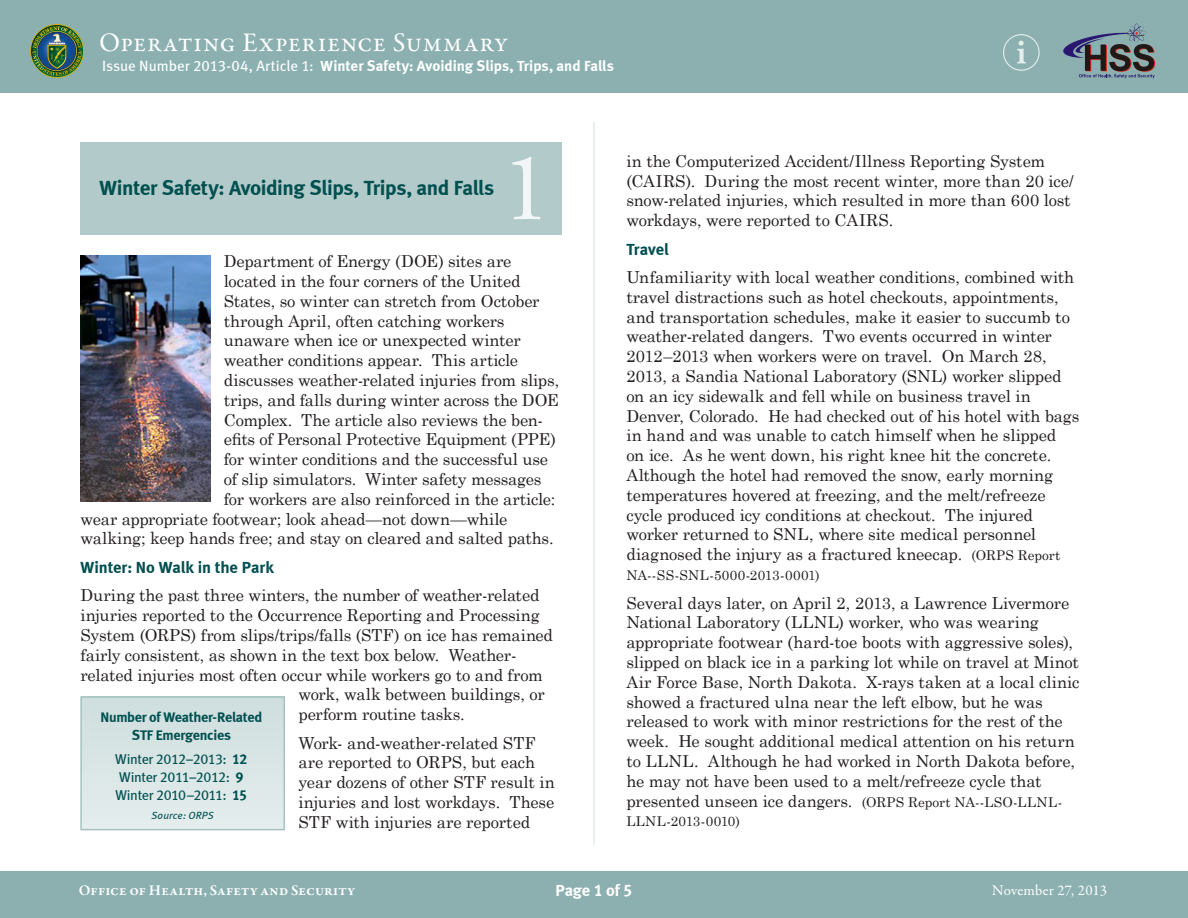
<style>
.page{position:relative;width:1188px;height:918px;background:#fff}
.page>*{position:absolute;margin:0;border:0;box-sizing:border-box;transform-origin:0 0}
.t1{font:27px "Garamond Premr Pro";letter-spacing:.04em;color:#fff}
.Event_heading_-_jn{font:21px "Meta Bold LF";letter-spacing:-.02em;color:#005050}
.Regular_Text_Left_Ju{font:16.5px/19.8px "Century Schoolbook";letter-spacing:-.01em;color:#231f20}
.Regular_Text_Left_Ju-2{font:16.5px "Meta Bold LF";letter-spacing:-.005em;color:#004e50}
.t2{font:16.5px "Meta Bold LF";letter-spacing:-.01em;color:#fff}
.Header_subheadline{font:15px "Meta Bold LF";color:#fff}
.t3{font:600 15px "Garamond Premr Pro";letter-spacing:.01em;color:#fff}
.t4{font:15px "Garamond Premr Pro";letter-spacing:.01em;color:#fff}
.Regular_Text_Bullets{font:14.25px/18px "Meta Book LF";letter-spacing:-.03em;color:#005050}
.Regular_Text_Bullets-2{font:14.25px/18px "Meta Bold LF";letter-spacing:-.02em;color:#005050;text-align:center}
.Regular_Text_Left_Ju-3{font:13.5px "Century Schoolbook";letter-spacing:.02em;color:#231f20}
.Heading{font:italic 10.5px "Meta Book LF";letter-spacing:.015em;color:#005050}
.s1{font-family:"Meta Book LF"}
.s2{font-family:"Meta Bold LF"}
.s3{font-size:13.5px}
</style>
<div class="page">
<div style="left:0;top:0;width:1188px;height:92px;background:#8cb0b0"></div>
<div style="left:0;top:872px;width:1188px;height:46px;background:#8cb0b0"></div>
<img style="left:30px;top:24px;width:54px;height:54px">
<svg style="left:1063px;top:24px;width:92px;height:54px"></svg>
<div style="left:80px;top:143px;width:482px;height:92px;background:#b3caca"></div>
<svg style="left:512px;top:157px;width:29px;height:62px"></svg>
<hr style="left:593px;top:123px;width:2px;height:722px;background:#dfe9e9">
<img style="left:80px;top:255px;width:130px;height:246px">
<div style="left:81px;top:697px;width:203px;height:133px;background:#d9e5e5"></div>
<div style="left:80px;top:696px;width:205px;height:134px;border:2px solid #a6c2c2"></div>
<div style="left:1003px;top:34px;width:37px;height:37px;border:1px solid #e6eded;border-radius:50%"></div>
<svg style="left:1017px;top:41px;width:9px;height:22px"></svg>
<p class="t1" style="left:99px;top:26px;width:408px">Operating Experience Summary</p>
<p class="Header_subheadline" style="left:102px;top:57px;width:514px"><span class="s1">Issue Number 2013-04, Article 1:</span> Winter Safety: Avoiding Slips, Trips, and Falls</p>
<p class="Event_heading_-_jn" style="left:99px;top:175px;width:396px">Winter Safety: Avoiding Slips, Trips, and Falls</p>
<p class="Regular_Text_Left_Ju" style="left:224px;top:250px;width:289px">Department of Energy (DOE) sites are</p>
<p class="Regular_Text_Left_Ju" style="left:224px;top:270px;width:298px">located in the four corners of the United</p>
<p class="Regular_Text_Left_Ju" style="left:224px;top:290px;width:317px">States, so winter can stretch from October</p>
<p class="Regular_Text_Left_Ju" style="left:224px;top:309px;width:282px">through April, often catching workers</p>
<p class="Regular_Text_Left_Ju" style="left:224px;top:329px;width:298px">unaware when ice or unexpected winter</p>
<p class="Regular_Text_Left_Ju" style="left:224px;top:349px;width:296px">weather conditions appear. This article</p>
<p class="Regular_Text_Left_Ju" style="left:224px;top:369px;width:337px">discusses weather-related injuries from slips,</p>
<p class="Regular_Text_Left_Ju" style="left:224px;top:389px;width:336px">trips, and falls during winter across the DOE</p>
<p class="Regular_Text_Left_Ju" style="left:224px;top:408px;width:321px">Complex. The article also reviews the ben-</p>
<p class="Regular_Text_Left_Ju" style="left:224px;top:428px;width:334px">efits of Personal Protective Equipment (PPE)</p>
<p class="Regular_Text_Left_Ju" style="left:224px;top:448px;width:326px">for winter conditions and the successful use</p>
<p class="Regular_Text_Left_Ju" style="left:224px;top:468px;width:319px">of slip simulators. Winter safety messages</p>
<p class="Regular_Text_Left_Ju" style="left:224px;top:488px;width:333px">for workers are also reinforced in the article:</p>
<p class="Regular_Text_Left_Ju" style="left:80px;top:507px;width:429px">wear appropriate footwear; look ahead—not down—while</p>
<p class="Regular_Text_Left_Ju" style="left:80px;top:527px;width:475px">walking; keep hands free; and stay on cleared and salted paths.</p>
<p class="Regular_Text_Left_Ju-2" style="left:80px;top:557px;width:195px">Winter: No Walk in the Park</p>
<p class="Regular_Text_Left_Ju" style="left:80px;top:584px;width:461px">During the past three winters, the number of weather-related</p>
<p class="Regular_Text_Left_Ju" style="left:80px;top:604px;width:461px">injuries reported to the Occurrence Reporting and Processing</p>
<p class="Regular_Text_Left_Ju" style="left:80px;top:624px;width:474px">System (ORPS) from slips/trips/falls (STF) on ice has remained</p>
<p class="Regular_Text_Left_Ju" style="left:80px;top:643px;width:438px">fairly consistent, as shown in the text box below. Weather-</p>
<p class="Regular_Text_Left_Ju" style="left:80px;top:663px;width:464px">related injuries most often occur while workers go to and from</p>
<p class="Regular_Text_Left_Ju" style="left:298px;top:683px;width:248px">work, walk between buildings, or</p>
<p class="Regular_Text_Left_Ju" style="left:298px;top:703px;width:168px">perform routine tasks.</p>
<p class="Regular_Text_Left_Ju" style="left:298px;top:731px;width:258px">Work- and-weather-related STF are reported to ORPS, but each year dozens of other STF result in injuries and lost workdays. These<br>STF with injuries are reported</p>
<p class="Regular_Text_Bullets-2" style="left:100px;top:708px;width:163px">Number of Weather-Related<br>STF Emergencies</p>
<p class="Regular_Text_Bullets" style="left:115px;top:750px;width:134px">Winter 2012–2013: <span class="s2">12<br></span>Winter 2011–2012: <span class="s2">9<br></span>Winter 2010–2011: <span class="s2">15</span></p>
<p class="Heading" style="left:152px;top:809px;width:64px">Source: ORPS</p>
<p class="Regular_Text_Left_Ju" style="left:626px;top:150px;width:449px">in the Computerized Accident/Illness Reporting System (CAIRS). During the most recent winter, more than 20 ice/ snow-related injuries, which resulted in more than 600 lost workdays, were reported to CAIRS.</p>
<p class="Regular_Text_Left_Ju-2" style="left:626px;top:239px;width:44px">Travel</p>
<p class="Regular_Text_Left_Ju" style="left:626px;top:266px;width:454px">Unfamiliarity with local weather conditions, combined with travel distractions such as hotel checkouts, appointments, and transportation schedules, make it easier to succumb to weather-related dangers. Two events occurred in winter 2012–2013 when workers were on travel. On March 28, 2013, a Sandia National Laboratory (SNL) worker slipped on an icy sidewalk and fell while on business travel in Denver, Colorado. He had checked out of his hotel with bags in hand and was unable to catch himself when he slipped<br>on ice. As he went down, his right knee hit the concrete.<br>Although the hotel had removed the snow, early morning temperatures hovered at freezing, and the melt/refreeze cycle produced icy conditions at checkout. The injured worker returned to SNL, where site medical personnel diagnosed the injury as a fractured kneecap. <span class="s3">(ORPS Report</span></p>
<p class="Regular_Text_Left_Ju-3" style="left:626px;top:564px;width:195px">NA--SS-SNL-5000-2013-0001)</p>
<p class="Regular_Text_Left_Ju" style="left:626px;top:591px;width:455px">Several days later, on April 2, 2013, a Lawrence Livermore National Laboratory (LLNL) worker, who was wearing appropriate footwear (hard-toe boots with aggressive soles), slipped on black ice in a parking lot while on travel at Minot Air Force Base, North Dakota. X-rays taken at a local clinic showed a fractured ulna near the left elbow, but he was released to work with minor restrictions for the rest of the week. He sought additional medical attention on his return to LLNL. Although he had worked in North Dakota before, he may not have been used to a melt/refreeze cycle that presented unseen ice dangers. <span class="s3">(ORPS Report NA--LSO-LLNL-</span></p>
<p class="Regular_Text_Left_Ju-3" style="left:626px;top:810px;width:115px">LLNL-2013-0010)</p>
<p class="t2" style="left:555px;top:880px;width:79px">Page 1 of 5</p>
<p class="t3" style="left:79px;top:881px;width:278px">Office of Health, Safety and Security</p>
<p class="t4" style="left:992px;top:881px;width:116px">November 27, 2013</p>
</div>
